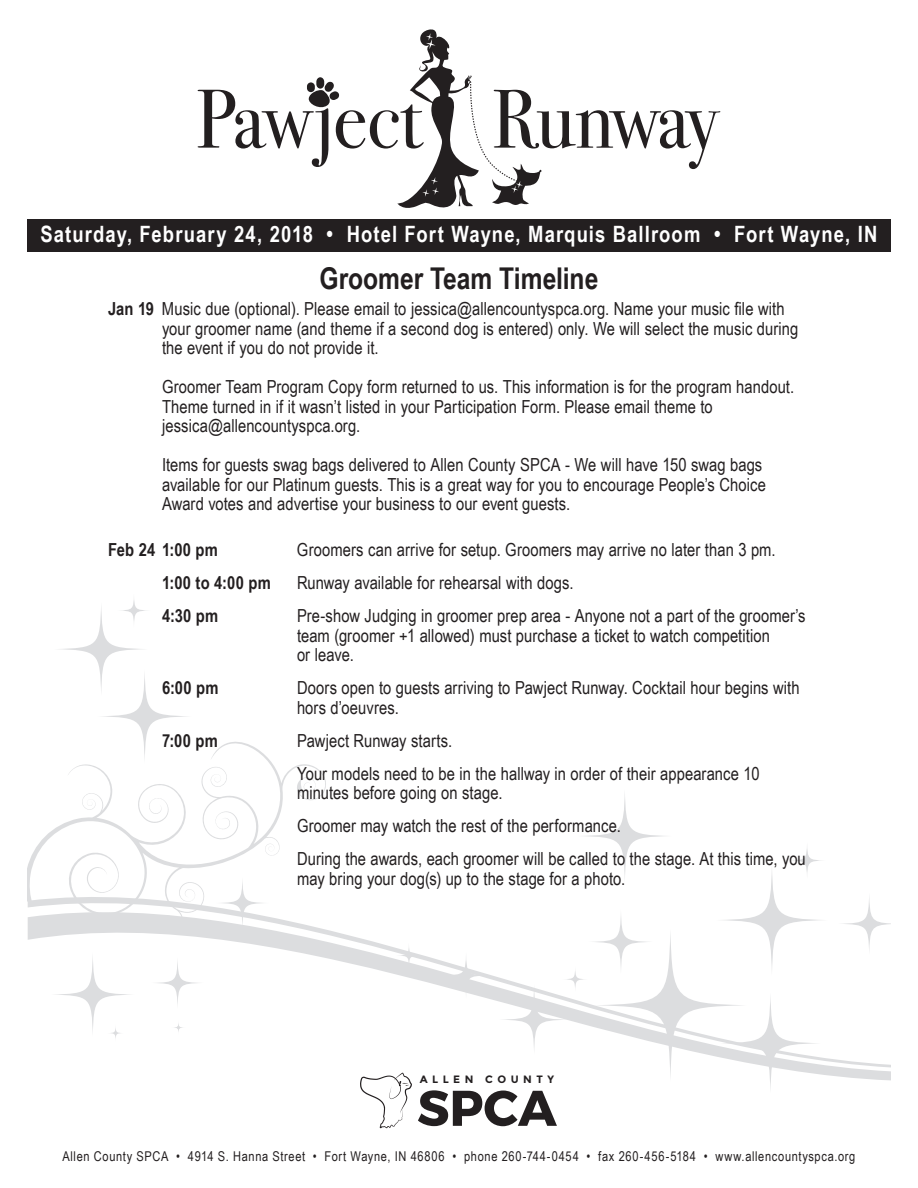
<style>
.page{position:relative;width:918px;height:1188px;background:#fff}
.page>*{position:absolute;margin:0;border:0;box-sizing:border-box;transform-origin:0 0}
.t1{font:700 49.95px "Montserrat";color:#231f20}
.t2{font:700 30px "Arial Narrow";color:#231f20}
.t3{font:700 22.5px "Arial Narrow";letter-spacing:.05em;color:#fff}
.t4{font:18px/19.5px "Arial Narrow";letter-spacing:.005em;color:#231f20}
.t5{font:700 18px "Arial Narrow";letter-spacing:.015em;color:#231f20}
.t6{font:13.5px "Arial Narrow";letter-spacing:.05em;color:#231f20}
.t7{font:700 10.65px "Montserrat";letter-spacing:.42em;color:#231f20}
.s1{font-weight:700}
</style>
<div class="page">
<div style="left:27px;top:219px;width:864px;height:33px;background:#231f20"></div>
<svg style="left:198px;top:29px;width:522px;height:179px"></svg>
<svg style="left:98px;top:670px;width:93px;height:93px"></svg>
<svg style="left:578px;top:789px;width:94px;height:94px"></svg>
<svg style="left:54px;top:602px;width:94px;height:94px"></svg>
<svg style="left:117px;top:594px;width:34px;height:33px"></svg>
<svg style="left:789px;top:842px;width:36px;height:37px"></svg>
<svg style="left:402px;top:1067px;width:489px;height:13px"></svg>
<svg style="left:28px;top:869px;width:863px;height:198px"></svg>
<svg style="left:27px;top:737px;width:301px;height:198px"></svg>
<svg style="left:360px;top:1073px;width:52px;height:55px"></svg>
<p class="t3" style="left:41px;top:217px;width:838px">Saturday, February 24, 2018 • Hotel Fort Wayne, Marquis Ballroom • Fort Wayne, IN</p>
<p class="t2" style="left:320px;top:256px;width:280px">Groomer Team Timeline</p>
<p class="t4" style="left:162px;top:299px;width:638px;text-indent:-54px"><span class="s1">Jan 19</span> Music due (optional). Please email to jessica@allencountyspca.org. Name your music file with your groomer name (and theme if a second dog is entered) only. We will select the music during the event if you do not provide it.</p>
<p class="t4" style="left:162px;top:377px;width:634px">Groomer Team Program Copy form returned to us. This information is for the program handout.</p>
<p class="t4" style="left:162px;top:396px;width:552px">Theme turned in if it wasn’t listed in your Participation Form. Please email theme to</p>
<p class="t4" style="left:162px;top:416px;width:200px">jessica@allencountyspca.org.</p>
<p class="t4" style="left:162px;top:455px;width:605px">Items for guests swag bags delivered to Allen County SPCA - We will have 150 swag bags available for our Platinum guests. This is a great way for you to encourage People’s Choice<br>Award votes and advertise your business to our event guests.</p>
<p class="t5" style="left:108px;top:536px;width:112px">Feb 24 1:00 pm</p>
<p class="t4" style="left:297px;top:539px;width:480px">Groomers can arrive for setup. Groomers may arrive no later than 3 pm.</p>
<p class="t5" style="left:162px;top:569px;width:110px">1:00 to 4:00 pm</p>
<p class="t4" style="left:297px;top:572px;width:278px">Runway available for rehearsal with dogs.</p>
<p class="t5" style="left:162px;top:602px;width:58px">4:30 pm</p>
<p class="t4" style="left:297px;top:605px;width:510px">Pre-show Judging in groomer prep area - Anyone not a part of the groomer’s team (groomer +1 allowed) must purchase a ticket to watch competition<br>or leave.</p>
<p class="t5" style="left:162px;top:674px;width:58px">6:00 pm</p>
<p class="t4" style="left:297px;top:677px;width:504px">Doors open to guests arriving to Pawject Runway. Cocktail hour begins with hors d’oeuvres.</p>
<p class="t5" style="left:162px;top:727px;width:57px">7:00 pm</p>
<p class="t4" style="left:297px;top:730px;width:157px">Pawject Runway starts.</p>
<p class="t4" style="left:297px;top:763px;width:464px">Your models need to be in the hallway in order of their appearance 10 minutes before going on stage.</p>
<p class="t4" style="left:297px;top:815px;width:326px">Groomer may watch the rest of the performance.</p>
<p class="t4" style="left:297px;top:848px;width:510px">During the awards, each groomer will be called to the stage. At this time, you may bring your dog(s) up to the stage for a photo.</p>
<p class="t7" style="left:420px;top:1073px;width:136px">ALLEN COUNTY</p>
<p class="t1" style="left:417px;top:1077px;width:141px">SPCA</p>
<p class="t6" style="left:62px;top:1146px;width:795px">Allen County SPCA • 4914 S. Hanna Street • Fort Wayne, IN 46806 • phone 260-744-0454 • fax 260-456-5184 • www.allencountyspca.org</p>
</div>
